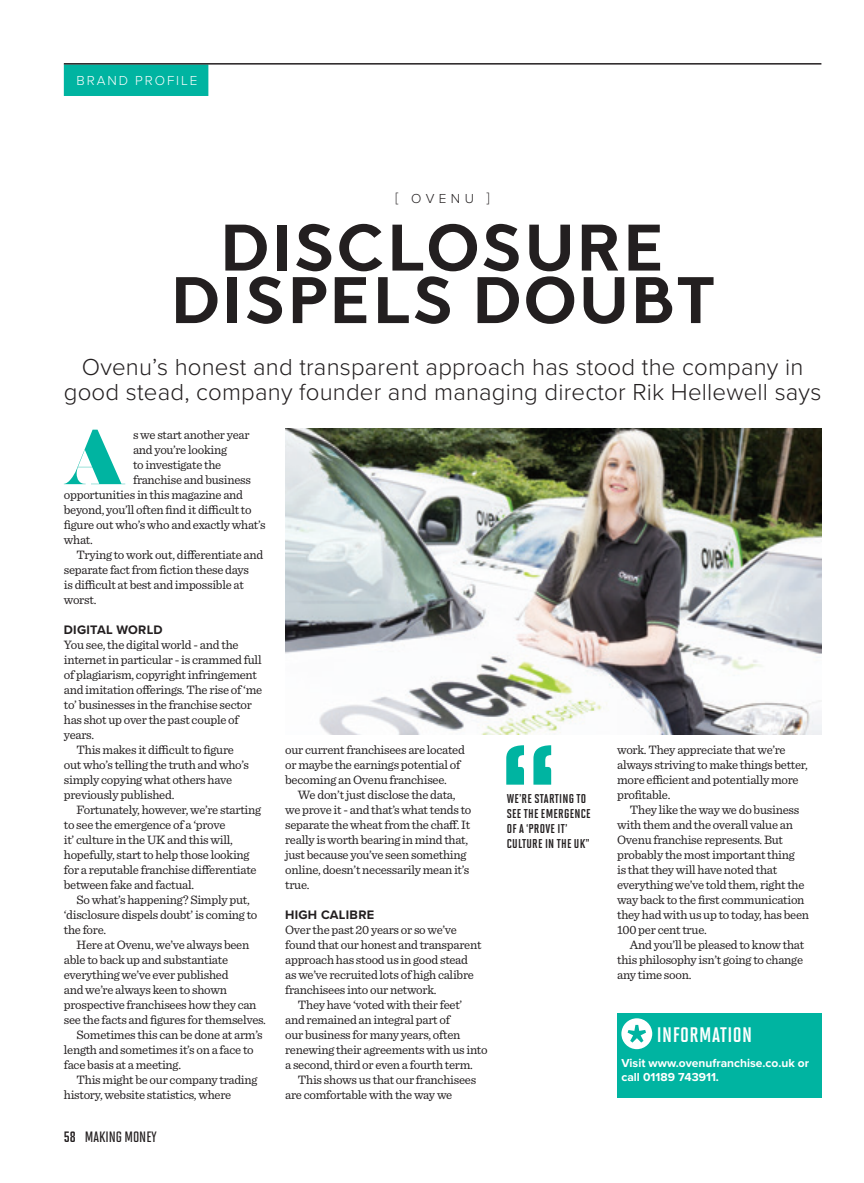
<style>
.page{position:relative;width:864px;height:1183px;background:#fff}
.page>*{position:absolute;margin:0;border:0;box-sizing:border-box;transform-origin:0 0}
.t1{font:77.1px "Mastadoni G1";color:#00b4a1}
.t2{font:900 66px/52.5px "MTT Milano";letter-spacing:.03em;color:#231f20;text-align:center}
.t3{font:300 24px/25.5px "Proxima Nova";letter-spacing:.01em;color:#231f20;text-align:center}
.t4{font:700 21px "Solano Gothic MVB";letter-spacing:.02em;color:#fff}
.t5{font:15px "Solano Gothic MVB Sb Cap";color:#231f20}
.t6{font:300 13.5px "Proxima Nova";letter-spacing:.14em;color:#fff}
.t7{font:300 13.5px "Proxima Nova";letter-spacing:.33em;color:#231f20}
.t8{font:12.75px/15px "Sentinel";letter-spacing:-.02em;color:#231f20}
.t9{font:700 12.75px/15px "Solano Gothic MVB";letter-spacing:.02em;color:#231f20}
.t10{font:700 12.75px "Proxima Nova";letter-spacing:.02em;color:#231f20}
.t11{font:700 12px/14.4px "Proxima Nova";color:#fff}
.s1{font-family:"Solano Gothic MVB Bd Cap"}
</style>
<div class="page">
<img style="left:285px;top:428px;width:536px;height:305px">
<div style="left:64px;top:64px;width:144px;height:32px;background:#00b4a1"></div>
<hr style="left:64px;top:63px;width:757px;height:2px;background:#231f20">
<div style="left:617px;top:1013px;width:204px;height:84px;background:#00b4a1"></div>
<svg style="left:621px;top:1018px;width:31px;height:30px"></svg>
<svg style="left:506px;top:745px;width:45px;height:39px"></svg>
<p class="t6" style="left:77px;top:72px;width:122px">BRAND PROFILE</p>
<p class="t7" style="left:395px;top:190px;width:95px">[ OVENU ]</p>
<h2 class="t2" style="left:171px;top:225px;width:544px">DISCLOSURE<br>DISPELS DOUBT</h2>
<h3 class="t3" style="left:64px;top:354px;width:758px">Ovenu’s honest and transparent approach has stood the company in good stead, company founder and managing director Rik Hellewell says</h3>
<h1 class="t1" style="left:65px;top:410px;width:62px">A</h1>
<p class="t8" style="left:133px;top:426px;width:118px">s we start another year</p>
<p class="t8" style="left:133px;top:441px;width:95px">and you’re looking</p>
<p class="t8" style="left:133px;top:456px;width:90px">to investigate the</p>
<p class="t8" style="left:133px;top:471px;width:119px">franchise and business</p>
<p class="t8" style="left:64px;top:486px;width:181px">opportunities in this magazine and</p>
<p class="t8" style="left:64px;top:501px;width:189px">beyond, you’ll often find it difficult to</p>
<p class="t8" style="left:64px;top:516px;width:203px">figure out who’s who and exactly what’s</p>
<p class="t8" style="left:64px;top:531px;width:31px">what.</p>
<p class="t8" style="left:77px;top:546px;width:188px">Trying to work out, differentiate and</p>
<p class="t8" style="left:64px;top:561px;width:187px">separate fact from fiction these days</p>
<p class="t8" style="left:64px;top:576px;width:181px">is difficult at best and impossible at</p>
<p class="t8" style="left:64px;top:591px;width:34px">worst.</p>
<p class="t10" style="left:64px;top:622px;width:100px">DIGITAL WORLD</p>
<p class="t8" style="left:64px;top:636px;width:176px">You see, the digital world - and the</p>
<p class="t8" style="left:64px;top:651px;width:199px">internet in particular - is crammed full</p>
<p class="t8" style="left:64px;top:666px;width:195px">of plagiarism, copyright infringement</p>
<p class="t8" style="left:64px;top:681px;width:200px">and imitation offerings. The rise of ‘me</p>
<p class="t8" style="left:64px;top:696px;width:190px">to’ businesses in the franchise sector</p>
<p class="t8" style="left:64px;top:711px;width:176px">has shot up over the past couple of</p>
<p class="t8" style="left:64px;top:726px;width:32px">years.</p>
<p class="t8" style="left:77px;top:741px;width:159px">This makes it difficult to figure</p>
<p class="t8" style="left:64px;top:756px;width:186px">out who’s telling the truth and who’s</p>
<p class="t8" style="left:64px;top:771px;width:170px">simply copying what others have</p>
<p class="t8" style="left:64px;top:786px;width:112px">previously published.</p>
<p class="t8" style="left:77px;top:801px;width:186px">Fortunately, however, we’re starting</p>
<p class="t8" style="left:64px;top:816px;width:163px">to see the emergence of a ‘prove</p>
<p class="t8" style="left:64px;top:831px;width:170px">it’ culture in the UK and this will,</p>
<p class="t8" style="left:64px;top:846px;width:187px">hopefully, start to help those looking</p>
<p class="t8" style="left:64px;top:861px;width:194px">for a reputable franchise differentiate</p>
<p class="t8" style="left:64px;top:876px;width:132px">between fake and factual.</p>
<p class="t8" style="left:77px;top:891px;width:175px">So what’s happening? Simply put,</p>
<p class="t8" style="left:64px;top:906px;width:195px">‘disclosure dispels doubt’ is coming to</p>
<p class="t8" style="left:64px;top:921px;width:44px">the fore.</p>
<p class="t8" style="left:77px;top:936px;width:174px">Here at Ovenu, we’ve always been</p>
<p class="t8" style="left:64px;top:951px;width:166px">able to back up and substantiate</p>
<p class="t8" style="left:64px;top:966px;width:166px">everything we’ve ever published</p>
<p class="t8" style="left:64px;top:981px;width:164px">and we’re always keen to shown</p>
<p class="t8" style="left:64px;top:996px;width:194px">prospective franchisees how they can</p>
<p class="t8" style="left:64px;top:1011px;width:203px">see the facts and figures for themselves.</p>
<p class="t8" style="left:77px;top:1026px;width:188px">Sometimes this can be done at arm’s</p>
<p class="t8" style="left:64px;top:1041px;width:191px">length and sometimes it’s on a face to</p>
<p class="t8" style="left:64px;top:1056px;width:119px">face basis at a meeting.</p>
<p class="t8" style="left:77px;top:1071px;width:182px">This might be our company trading</p>
<p class="t8" style="left:64px;top:1086px;width:169px">history, website statistics, where</p>
<p class="t8" style="left:617px;top:741px;width:192px">work. They appreciate that we’re always striving to make things better, more efficient and potentially more profitable.</p>
<p class="t8" style="left:617px;top:801px;width:193px;text-indent:13px">They like the way we do business with them and the overall value an<br>Ovenu franchise represents. But probably the most important thing<br>is that they will have noted that everything we’ve told them, right the way back to the first communication they had with us up to today, has been<br>100 per cent true.</p>
<p class="t8" style="left:617px;top:936px;width:188px;text-align:justify;text-indent:13px">And you’ll be pleased to know that this philosophy isn’t going to change any time soon.</p>
<p class="t8" style="left:285px;top:741px;width:181px">our current franchisees are located or maybe the earnings potential of becoming an Ovenu franchisee.</p>
<p class="t8" style="left:285px;top:786px;width:188px;text-indent:13px">We don’t just disclose the data, we prove it - and that’s what tends to separate the wheat from the chaff. It really is worth bearing in mind that, just because you’ve seen something online, doesn’t necessarily mean it’s true.</p>
<p class="t10" style="left:285px;top:907px;width:91px">HIGH CALIBRE</p>
<p class="t8" style="left:285px;top:921px;width:173px">Over the past 20 years or so we’ve</p>
<p class="t8" style="left:285px;top:936px;width:198px">found that our honest and transparent</p>
<p class="t8" style="left:285px;top:951px;width:184px">approach has stood us in good stead</p>
<p class="t8" style="left:285px;top:966px;width:190px">as we’ve recruited lots of high calibre</p>
<p class="t8" style="left:285px;top:981px;width:153px">franchisees into our network.</p>
<p class="t8" style="left:298px;top:996px;width:166px">They have ‘voted with their feet’</p>
<p class="t8" style="left:285px;top:1011px;width:166px">and remained an integral part of</p>
<p class="t8" style="left:285px;top:1026px;width:177px">our business for many years, often</p>
<p class="t8" style="left:285px;top:1041px;width:204px">renewing their agreements with us into</p>
<p class="t8" style="left:285px;top:1056px;width:189px">a second, third or even a fourth term.</p>
<p class="t8" style="left:298px;top:1071px;width:180px">This shows us that our franchisees</p>
<p class="t8" style="left:285px;top:1086px;width:168px">are comfortable with the way we</p>
<p class="t9" style="left:506px;top:790px;width:85px">WE’RE STARTING TO<br>SEE THE EMERGENCE<br>OF A ‘PROVE IT’<br>CULTURE IN THE UK”</p>
<h3 class="t4" style="left:656px;top:1022px;width:97px">INFORMATION</h3>
<p class="t11" style="left:621px;top:1055px;width:189px">Visit www.ovenufranchise.co.uk or call 01189 743911.</p>
<p class="t5" style="left:64px;top:1128px;width:94px"><span class="s1">58</span> MAKING MONEY</p>
</div>
